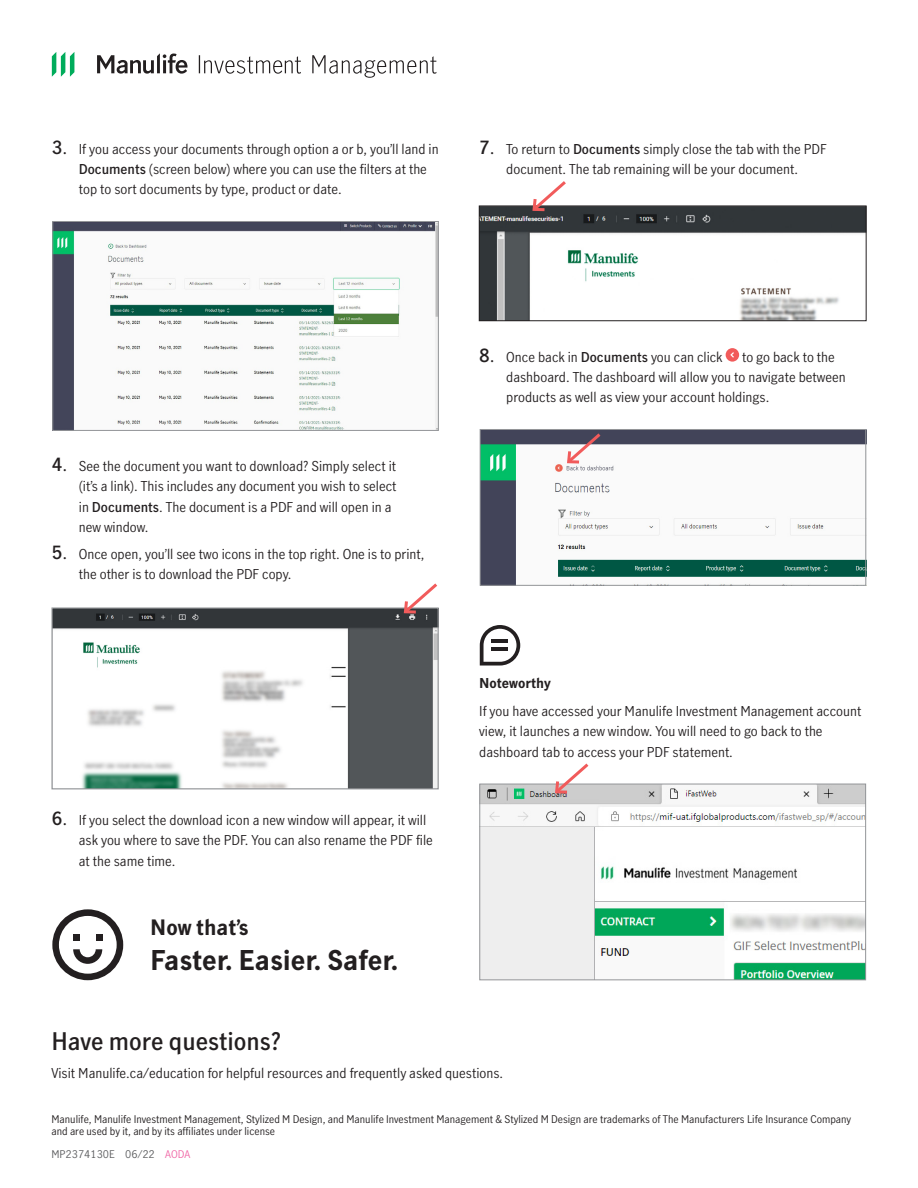
<style>
.page{position:relative;width:918px;height:1188px;background:#fff}
.page>*{position:absolute;margin:0;border:0;box-sizing:border-box;transform-origin:0 0}
.Body_-_9_13_5{font:700 27px "Manulife JH Sans Optimized";color:#231f20}
.Headline_7__header{font:600 24px "Manulife JH Sans Optimized";color:#231f20}
.Body_-_9_13_5-2{font:700 21px "Manulife JH Sans Optimized";color:#231f20}
.Body_-_9_13_5-3{font:13.5px/20.2px "Manulife JH Sans Optimized";color:#231f20}
.Body_-_9_13_5-4{font:700 13.5px "Manulife JH Sans Optimized";color:#231f20}
.Caption_-_7_8_5{font:10.5px/12.8px "Manulife JH Sans Optimized";color:#231f20}
.Job_code_date_-_7_10{font:10.5px "Manulife JH Sans Optimized";color:#58595b}
.s1{font-weight:600;font-size:18px}
.s2{font-size:18px}
.s3{font-weight:600}
.s4{color:#f067a6}
</style>
<div class="page">
<svg style="left:97px;top:53px;width:91px;height:21px"></svg>
<svg style="left:52px;top:52px;width:22px;height:25px"></svg>
<svg style="left:199px;top:55px;width:102px;height:19px"></svg>
<svg style="left:312px;top:55px;width:124px;height:23px"></svg>
<img style="left:54px;top:223px;width:383px;height:206px">
<div style="left:52px;top:221px;width:387px;height:210px;border:1px solid #939598"></div>
<img style="left:53px;top:609px;width:384px;height:178px">
<div style="left:51px;top:607px;width:388px;height:182px;border:1px solid #939598"></div>
<img style="left:481px;top:208px;width:384px;height:111px">
<div style="left:479px;top:206px;width:388px;height:115px;border:1px solid #231f20"></div>
<svg style="left:530px;top:181px;width:39px;height:33px"></svg>
<div style="left:726px;top:348px;width:13px;height:14px;background:#f15b5b;border-radius:50%"></div>
<svg style="left:730px;top:352px;width:4px;height:6px"></svg>
<img style="left:482px;top:431px;width:382px;height:153px">
<div style="left:480px;top:429px;width:386px;height:157px;border:1px solid #939598"></div>
<svg style="left:564px;top:430px;width:40px;height:36px"></svg>
<img style="left:481px;top:786px;width:383px;height:192px">
<div style="left:479px;top:784px;width:387px;height:196px;border:1px solid #939598"></div>
<svg style="left:52px;top:909px;width:71px;height:71px"></svg>
<svg style="left:401px;top:583px;width:38px;height:33px"></svg>
<svg style="left:552px;top:763px;width:40px;height:33px"></svg>
<svg style="left:480px;top:625px;width:40px;height:41px"></svg>
<hr style="left:491px;top:639px;width:17px;height:4px;background:#231f20">
<hr style="left:491px;top:647px;width:17px;height:4px;background:#231f20">
<p class="Body_-_9_13_5-3" style="left:79px;top:138px;width:361px;text-indent:-27px"><span class="s1">3</span><span class="s2">.</span> If you access your documents through option a or b, you’ll land in<br><span class="s3">Documents</span> (screen below) where you can use the filters at the top to sort documents by type, product or date.</p>
<p class="Body_-_9_13_5-3" style="left:479px;top:138px;width:349px;text-align:center"><span class="s1">7</span><span class="s2">.</span> To return to <span class="s3">Documents</span> simply close the tab with the PDF document. The tab remaining will be your document.</p>
<p class="Body_-_9_13_5-3" style="left:79px;top:456px;width:319px;text-indent:-27px"><span class="s1">4</span><span class="s2">.</span> See the document you want to download? Simply select it (it’s a link). This includes any document you wish to select in <span class="s3">Documents</span>. The document is a PDF and will open in a new window.</p>
<p class="Body_-_9_13_5-3" style="left:79px;top:543px;width:347px;text-indent:-27px"><span class="s1">5</span><span class="s2">.</span> Once open, you’ll see two icons in the top right. One is to print, the other is to download the PDF copy.</p>
<p class="Body_-_9_13_5-3" style="left:79px;top:810px;width:356px;text-indent:-27px"><span class="s1">6</span><span class="s2">.</span> If you select the download icon a new window will appear, it will ask you where to save the PDF. You can also rename the PDF file at the same time.</p>
<p class="Body_-_9_13_5-2" style="left:150px;top:913px;width:100px">Now that’s</p>
<p class="Body_-_9_13_5" style="left:150px;top:941px;width:249px">Faster. Easier. Safer.</p>
<p class="Body_-_9_13_5-3" style="left:479px;top:346px;width:245px"><span class="s1">8</span><span class="s2">.</span> Once back in <span class="s3">Documents</span> you can click</p>
<p class="Body_-_9_13_5-3" style="left:506px;top:346px;width:341px;text-indent:236px">to go back to the dashboard. The dashboard will allow you to navigate between products as well as view your account holdings.</p>
<p class="Body_-_9_13_5-4" style="left:479px;top:674px;width:73px">Noteworthy</p>
<p class="Body_-_9_13_5-3" style="left:479px;top:701px;width:384px">If you have accessed your Manulife Investment Management account view, it launches a new window. You will need to go back to the dashboard tab to access your PDF statement.</p>
<h2 class="Headline_7__header" style="left:51px;top:1024px;width:231px">Have more questions?</h2>
<p class="Body_-_9_13_5-3" style="left:51px;top:1063px;width:453px">Visit Manulife.ca/education for helpful resources and frequently asked questions.</p>
<p class="Caption_-_7_8_5" style="left:51px;top:1112px;width:801px">Manulife, Manulife Investment Management, Stylized M Design, and Manulife Investment Management &amp; Stylized M Design are trademarks of The Manufacturers Life Insurance Company and are used by it, and by its affiliates under license</p>
<p class="Job_code_date_-_7_10" style="left:51px;top:1147px;width:140px">MP2374130E 06/22 <span class="s4">AODA</span></p>
</div>
